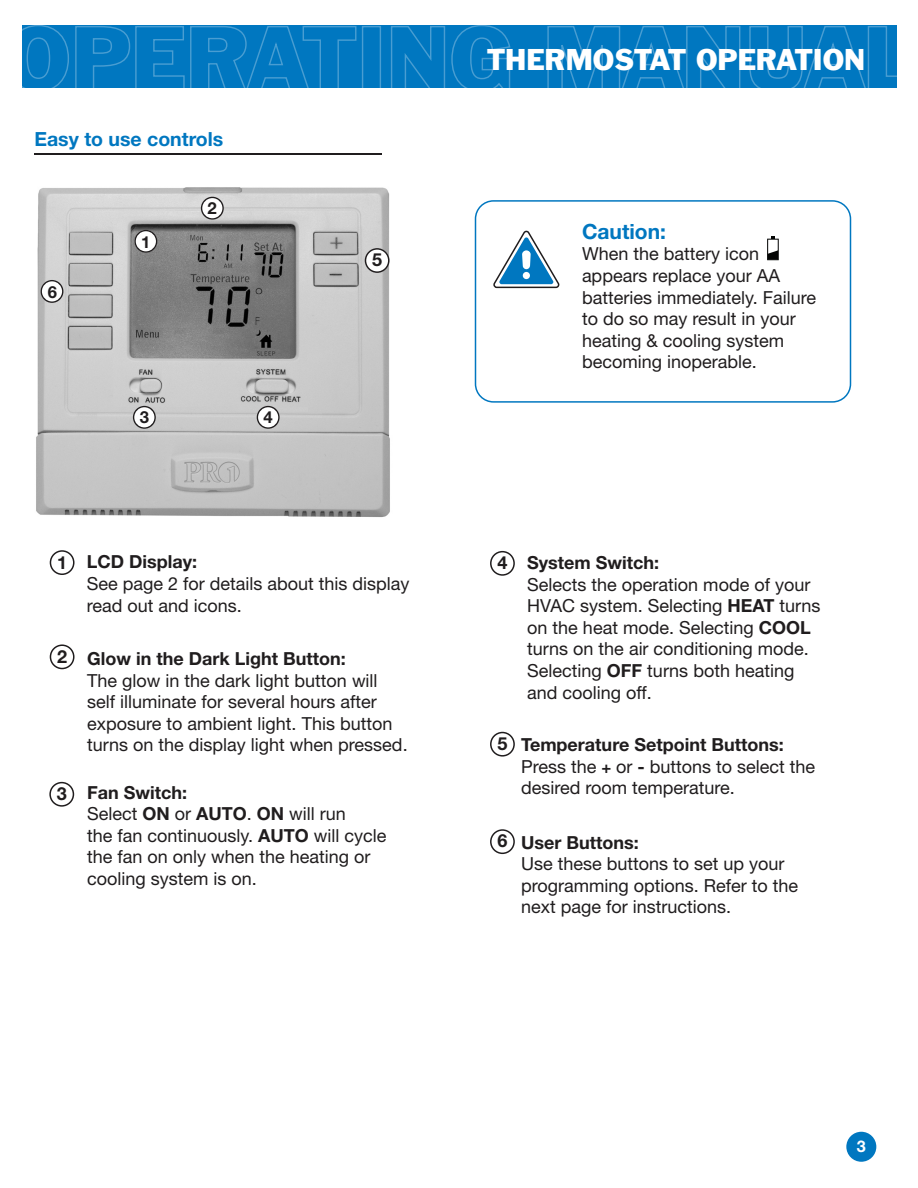
<style>
.page{position:relative;width:918px;height:1188px;background:#fff}
.page>*{position:absolute;margin:0;border:0;box-sizing:border-box;transform-origin:0 0}
.t1{font:27.6px "Franklin Gothic BT";color:#fff}
.t2{font:700 21px "Helvetica Neue";color:#0077c0}
.t3{font:700 19.5px "Helvetica Neue";color:#0077c0}
.t4{font:18px/21.6px "Helvetica Neue";color:#201d1e}
.t5{font:700 18px "Helvetica Neue";color:#201d1e}
.t6{font:700 16.65px "Helvetica Neue";color:#201d1e}
.t7{font:700 16.2px "Helvetica Neue";color:#fff}
.s1{font-weight:700}
.s2{font-weight:700;font-size:16.5px}
</style>
<div class="page">
<div style="left:22px;top:25px;width:875px;height:63px;background:#0077c0"></div>
<svg style="left:22px;top:25px;width:335px;height:63px"></svg>
<svg style="left:391px;top:25px;width:120px;height:63px"></svg>
<svg style="left:547px;top:26px;width:194px;height:62px"></svg>
<svg style="left:749px;top:26px;width:148px;height:62px"></svg>
<div style="left:846px;top:1132px;width:30px;height:30px;background:#0077c0;border-radius:50%"></div>
<div style="left:475px;top:200px;width:376px;height:203px;border:2px solid #0077c0;border-radius:18px"></div>
<svg style="left:493px;top:230px;width:67px;height:59px"></svg>
<svg style="left:767px;top:236px;width:12px;height:24px"></svg>
<hr style="left:34px;top:153px;width:348px;height:2px;background:#201d1e">
<svg style="left:50px;top:550px;width:25px;height:25px"></svg>
<svg style="left:50px;top:644px;width:25px;height:25px"></svg>
<svg style="left:49px;top:782px;width:25px;height:25px"></svg>
<svg style="left:490px;top:551px;width:25px;height:25px"></svg>
<svg style="left:490px;top:732px;width:25px;height:25px"></svg>
<svg style="left:490px;top:829px;width:25px;height:25px"></svg>
<img style="left:36px;top:187px;width:354px;height:330px">
<svg style="left:41px;top:280px;width:22px;height:23px"></svg>
<svg style="left:134px;top:230px;width:23px;height:23px"></svg>
<svg style="left:201px;top:197px;width:23px;height:23px"></svg>
<svg style="left:133px;top:406px;width:23px;height:23px"></svg>
<svg style="left:257px;top:406px;width:23px;height:23px"></svg>
<svg style="left:365px;top:248px;width:25px;height:25px"></svg>
<p class="t3" style="left:34px;top:127px;width:190px">Easy to use controls</p>
<p class="t6" style="left:48px;top:281px;width:11px">6</p>
<p class="t6" style="left:141px;top:231px;width:11px">1</p>
<p class="t6" style="left:208px;top:197px;width:11px">2</p>
<p class="t6" style="left:140px;top:406px;width:11px">3</p>
<p class="t6" style="left:263px;top:406px;width:11px">4</p>
<p class="t5" style="left:372px;top:249px;width:12px">5</p>
<p class="t5" style="left:57px;top:552px;width:12px">1</p>
<p class="t5" style="left:87px;top:551px;width:112px">LCD Display:</p>
<p class="t4" style="left:87px;top:572px;width:324px">See page 2 for details about this display read out and icons.</p>
<p class="t5" style="left:57px;top:645px;width:12px">2</p>
<p class="t5" style="left:87px;top:647px;width:260px">Glow in the Dark Light Button:</p>
<p class="t4" style="left:87px;top:669px;width:322px">The glow in the dark light button will self illuminate for several hours after exposure to ambient light. This button turns on the display light when pressed.</p>
<p class="t5" style="left:57px;top:782px;width:12px">3</p>
<p class="t4" style="left:87px;top:781px;width:301px"><span class="s1">Fan Switch:<br></span>Select <span class="s1">ON</span> or <span class="s1">AUTO</span>. <span class="s1">ON</span> will run<br>the fan continuously. <span class="s1">AUTO</span> will cycle the fan on only when the heating or cooling system is on.</p>
<h1 class="t1" style="left:487px;top:43px;width:380px">THERMOSTAT OPERATION</h1>
<p class="t2" style="left:582px;top:218px;width:85px">Caution:</p>
<p class="t4" style="left:582px;top:243px;width:236px">When the battery icon appears replace your AA batteries immediately. Failure to do so may result in your heating &amp; cooling system becoming inoperable.</p>
<p class="t5" style="left:497px;top:552px;width:12px">4</p>
<p class="t5" style="left:527px;top:552px;width:133px">System Switch:</p>
<p class="t4" style="left:527px;top:573px;width:295px">Selects the operation mode of your<br>HVAC system. Selecting <span class="s1">HEAT</span> turns on the heat mode. Selecting <span class="s1">COOL </span>turns on the air conditioning mode.<br>Selecting <span class="s1">OFF</span> turns both heating and cooling off.</p>
<p class="t5" style="left:497px;top:732px;width:12px">5</p>
<p class="t4" style="left:521px;top:734px;width:296px"><span class="s1">Temperature Setpoint Buttons:<br></span>Press the <span class="s2">+</span> or <span class="s1">-</span> buttons to select the desired room temperature.</p>
<p class="t5" style="left:497px;top:831px;width:143px">6 User Buttons:</p>
<p class="t4" style="left:521px;top:853px;width:279px">Use these buttons to set up your programming options. Refer to the next page for instructions.</p>
<p class="t7" style="left:857px;top:1136px;width:10px">3</p>
</div>
